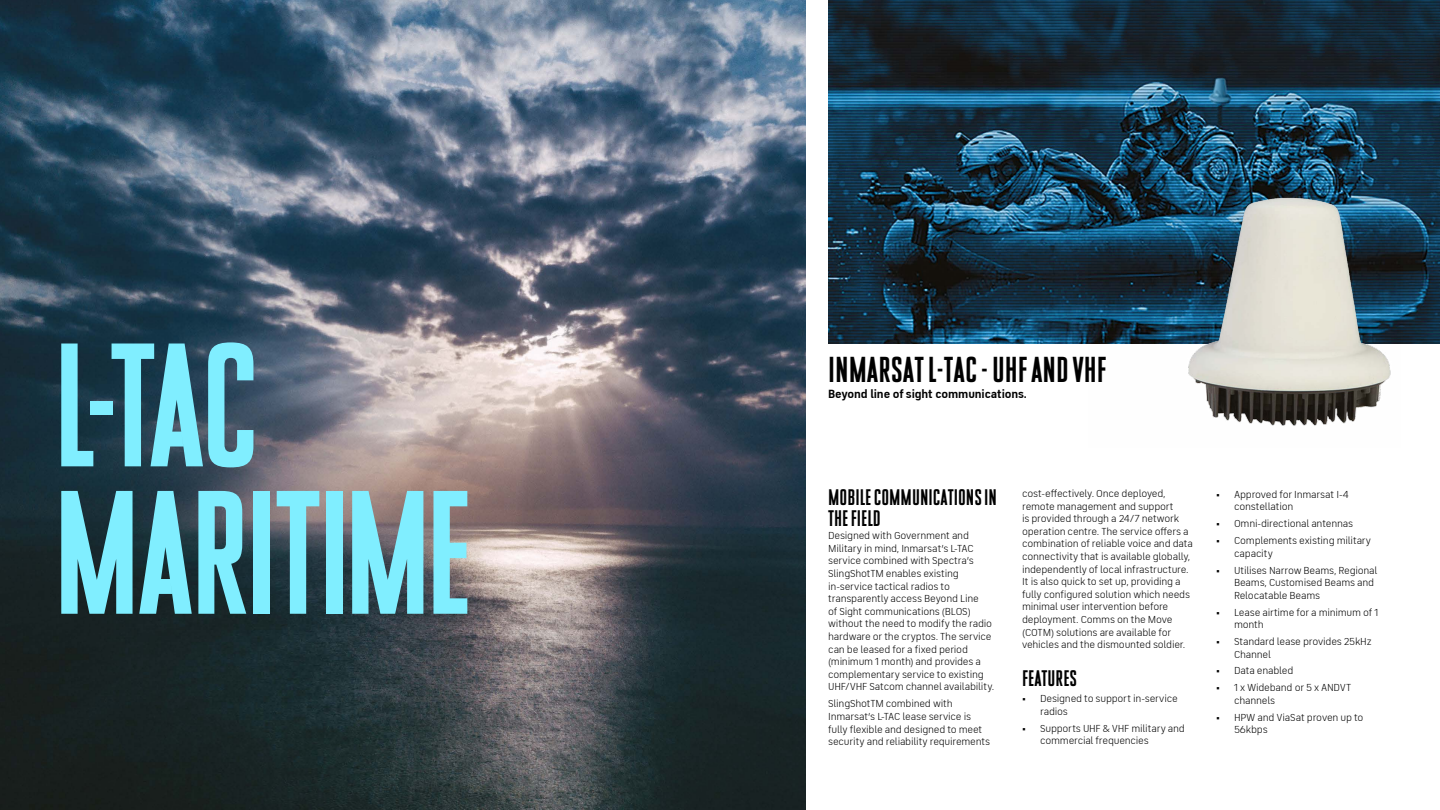
<style>
.page{position:relative;width:1440px;height:810px;background:#fff}
.page>*{position:absolute;margin:0;border:0;box-sizing:border-box;transform-origin:0 0}
.t1{font:175.5px/147.4px "Inmarsat Infinite Standard";letter-spacing:-.025em;color:#80eeff}
.t2{font:36px "Inmarsat Infinite Standard";color:#000}
.t3{font:22.5px/21px "Inmarsat Infinite Standard";color:#000}
.t4{font:700 12px "FS Industrie";letter-spacing:-.01em;color:#000}
.t5{font:10.5px/12.6px "FS Industrie";letter-spacing:-.02em;color:#000}
</style>
<div class="page">
<img style="left:828px;top:0;width:612px;height:344px">
<img style="left:0;top:0;width:806px;height:810px">
<img style="left:1088px;top:178px;width:312px;height:248px">
<h1 class="t1" style="left:52px;top:340px;width:422px">L-TAC<br>MARITIME</h1>
<h2 class="t2" style="left:828px;top:357px;width:280px">INMARSAT L-TAC - UHF AND VHF</h2>
<p class="t4" style="left:828px;top:386px;width:200px">Beyond line of sight communications.</p>
<h3 class="t3" style="left:828px;top:488px;width:170px">MOBILE COMMUNICATIONS IN<br>THE FIELD</h3>
<p class="t5" style="left:828px;top:530px;width:168px">Designed with Government and Military in mind, Inmarsat’s L-TAC service combined with Spectra’s SlingShotTM enables existing in-service tactical radios to transparently access Beyond Line<br>of Sight communications (BLOS) without the need to modify the radio hardware or the cryptos. The service can be leased for a fixed period (minimum 1 month) and provides a complementary service to existing UHF/VHF Satcom channel availability.</p>
<p class="t5" style="left:828px;top:698px;width:163px">SlingShotTM combined with Inmarsat’s L-TAC lease service is fully flexible and designed to meet security and reliability requirements</p>
<p class="t5" style="left:1022px;top:487px;width:172px">cost-effectively. Once deployed, remote management and support<br>is provided through a 24/7 network operation centre. The service offers a combination of reliable voice and data connectivity that is available globally, independently of local infrastructure.<br>It is also quick to set up, providing a fully configured solution which needs minimal user intervention before deployment. Comms on the Move (COTM) solutions are available for vehicles and the dismounted soldier.</p>
<h3 class="t3" style="left:1022px;top:668px;width:57px">FEATURES</h3>
<p class="t5" style="left:1040px;top:693px;width:139px;text-indent:-18px">• Designed to support in-service radios</p>
<p class="t5" style="left:1040px;top:722px;width:146px;text-indent:-18px">• Supports UHF &amp; VHF military and commercial frequencies</p>
<p class="t5" style="left:1234px;top:488px;width:116px;text-indent:-18px">• Approved for Inmarsat I-4 constellation</p>
<p class="t5" style="left:1216px;top:518px;width:139px">• Omni-directional antennas</p>
<p class="t5" style="left:1234px;top:534px;width:139px;text-indent:-18px">• Complements existing military capacity</p>
<p class="t5" style="left:1234px;top:564px;width:145px;text-indent:-18px">• Utilises Narrow Beams, Regional<br>Beams, Customised Beams and<br>Relocatable Beams</p>
<p class="t5" style="left:1234px;top:606px;width:146px;text-indent:-18px">• Lease airtime for a minimum of 1 month</p>
<p class="t5" style="left:1234px;top:635px;width:139px;text-indent:-18px">• Standard lease provides 25kHz<br>Channel</p>
<p class="t5" style="left:1216px;top:665px;width:79px">• Data enabled</p>
<p class="t5" style="left:1234px;top:682px;width:119px;text-indent:-18px">• 1 x Wideband or 5 x ANDVT channels</p>
<p class="t5" style="left:1234px;top:711px;width:131px;text-indent:-18px">• HPW and ViaSat proven up to<br>56kbps</p>
</div>
